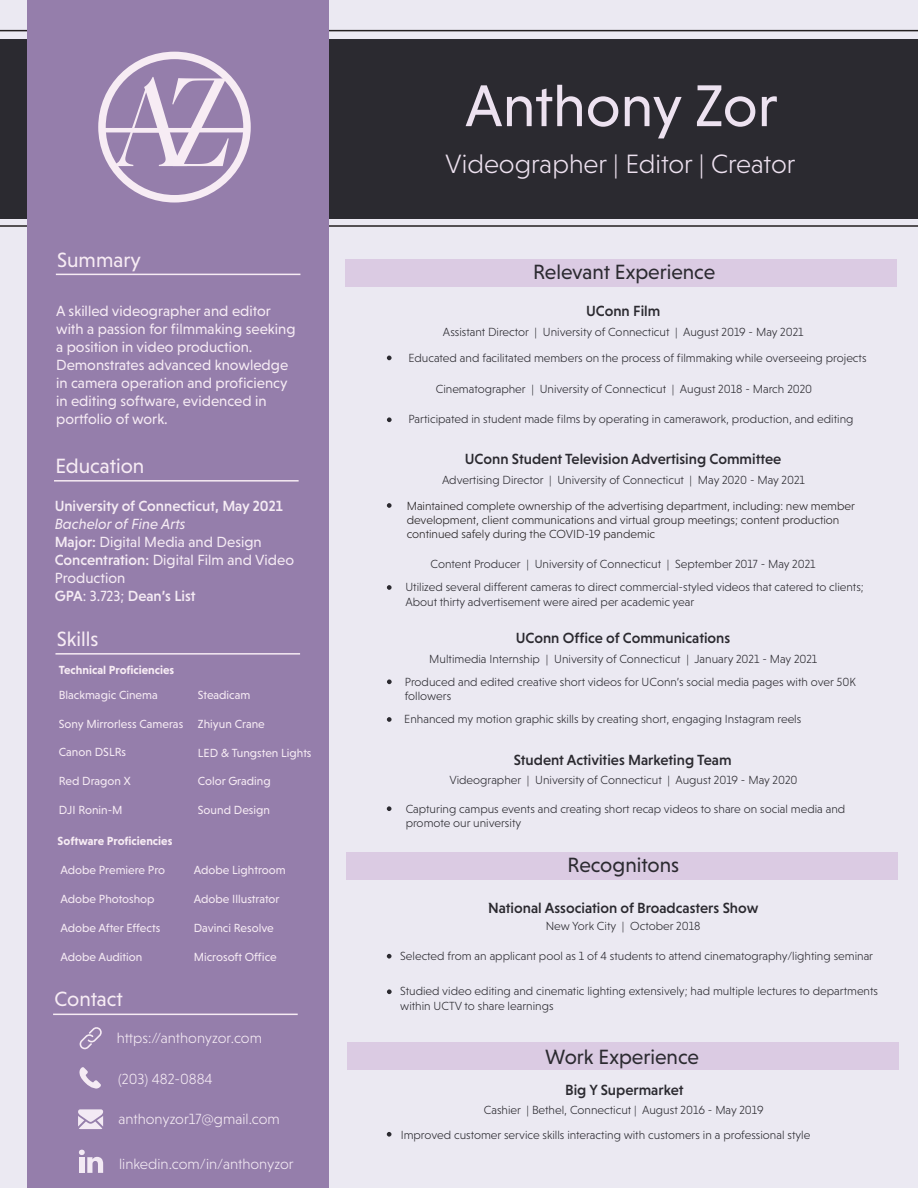
<style>
.page{position:relative;width:918px;height:1188px;background:#ebe9f2}
.page>*{position:absolute;margin:0;border:0;box-sizing:border-box;transform-origin:0 0}
.t1{font:500 121.5px "Big Caslon";color:#f7ecf4;scale:.8 1}
.t2{font:60px "Niveau Grotesk";color:#ede2f0}
.t3{font:300 27px "Niveau Grotesk";color:#ede1ef}
.t4{font:21px "Niveau Grotesk";color:#2b2a30}
.t5{font:21px "Niveau Grotesk";color:#f7ecf4}
.t6{font:15px/18px "Niveau Grotesk";color:#f6ebf4}
.t7{font:500 15px "Niveau Grotesk";color:#2b2a30}
.t8{font:15px/18px "Niveau Grotesk";color:#f5ebf4}
.t9{font:300 15px "Niveau Grotesk";color:#f5ebf4}
.t10{font:500 15px "Niveau Grotesk";color:#f5ebf4}
.t11{font:300 15px "Niveau Grotesk";color:#f3eaf4}
.t12{font:300 12px/14.4px "Niveau Grotesk";color:#2b2a30}
.t13{font:12px "Niveau Grotesk";color:#f6ebf4}
.t14{font:300 12px/14.4px "Niveau Grotesk";color:#231f20}
.t15{font:700 12px "Niveau Grotesk";color:#f7ecf4}
.s1{font-size:122.1px;color:#f8ecf4}
.s2{font-style:italic}
.s3{font-weight:500}
</style>
<div class="page">
<div style="left:0;top:39px;width:918px;height:180px;background:#2b2a30"></div>
<hr style="left:0;top:225px;width:918px;height:2px;background:#231f20">
<hr style="left:0;top:30px;width:918px;height:1px;background:#231f20">
<div style="left:27px;top:0;width:302px;height:1188px;background:#957eab"></div>
<div style="left:98px;top:52px;width:153px;height:151px;border:8px solid #f7ecf4;border-radius:50%"></div>
<hr style="left:102px;top:128px;width:145px;height:4px;background:#f7ecf4">
<hr style="left:56px;top:274px;width:244px;height:1px;background:#f7ecf4">
<hr style="left:54px;top:480px;width:245px;height:2px;background:#f7ecf4">
<hr style="left:55px;top:653px;width:245px;height:2px;background:#f7ecf4">
<hr style="left:53px;top:1014px;width:245px;height:1px;background:#f7ecf4">
<svg style="left:80px;top:1027px;width:22px;height:22px"></svg>
<svg style="left:79px;top:1067px;width:22px;height:22px"></svg>
<svg style="left:78px;top:1109px;width:25px;height:20px"></svg>
<svg style="left:79px;top:1150px;width:24px;height:23px"></svg>
<div style="left:345px;top:260px;width:551px;height:27px;background:#dbcbe3"></div>
<svg style="left:387px;top:356px;width:5px;height:4px"></svg>
<svg style="left:387px;top:417px;width:5px;height:5px"></svg>
<svg style="left:387px;top:503px;width:5px;height:5px"></svg>
<svg style="left:387px;top:679px;width:5px;height:5px"></svg>
<svg style="left:387px;top:806px;width:4px;height:5px"></svg>
<svg style="left:387px;top:954px;width:5px;height:5px"></svg>
<svg style="left:387px;top:989px;width:5px;height:5px"></svg>
<div style="left:346px;top:852px;width:551px;height:28px;background:#dbcbe3"></div>
<div style="left:348px;top:1042px;width:551px;height:28px;background:#dbcbe3"></div>
<svg style="left:387px;top:585px;width:5px;height:5px"></svg>
<svg style="left:387px;top:717px;width:5px;height:5px"></svg>
<svg style="left:387px;top:1132px;width:4px;height:5px"></svg>
<h1 class="t1" style="left:116px;top:23px;width:143px">A<span class="s1">Z</span></h1>
<h3 class="t5" style="left:57px;top:247px;width:85px">Summary</h3>
<p class="t6" style="left:56px;top:302px;width:241px">A skilled videographer and editor with a passion for filmmaking seeking a position in video production.<br>Demonstrates advanced knowledge in camera operation and proficiency in editing software, evidenced in portfolio of work.</p>
<h3 class="t5" style="left:55px;top:454px;width:90px">Education</h3>
<p class="t10" style="left:55px;top:497px;width:230px">University of Connecticut, May 2021</p>
<p class="t8" style="left:55px;top:515px;width:241px"><span class="s2">Bachelor of Fine Arts<br></span><span class="s3">Major:</span> Digital Media and Design<br><span class="s3">Concentration:</span> Digital Film and Video<br>Production<br><span class="s3">GPA</span>: 3.723; <span class="s3">Dean’s List</span></p>
<h3 class="t5" style="left:57px;top:627px;width:43px">Skills</h3>
<p class="t15" style="left:59px;top:663px;width:117px">Technical Proficiencies</p>
<p class="t13" style="left:59px;top:688px;width:100px">Blackmagic Cinema</p>
<p class="t13" style="left:59px;top:717px;width:126px">Sony Mirrorless Cameras</p>
<p class="t13" style="left:59px;top:745px;width:69px">Canon DSLRs</p>
<p class="t13" style="left:59px;top:774px;width:73px">Red Dragon X</p>
<p class="t13" style="left:59px;top:803px;width:65px">DJI Ronin-M</p>
<p class="t15" style="left:58px;top:834px;width:116px">Software Proficiencies</p>
<p class="t13" style="left:60px;top:863px;width:106px">Adobe Premiere Pro</p>
<p class="t13" style="left:60px;top:892px;width:96px">Adobe Photoshop</p>
<p class="t13" style="left:60px;top:921px;width:101px">Adobe After Effects</p>
<p class="t13" style="left:60px;top:950px;width:84px">Adobe Audition</p>
<p class="t13" style="left:198px;top:688px;width:54px">Steadicam</p>
<p class="t13" style="left:198px;top:717px;width:68px">Zhiyun Crane</p>
<p class="t13" style="left:198px;top:746px;width:115px">LED &amp; Tungsten Lights</p>
<p class="t13" style="left:198px;top:775px;width:74px">Color Grading</p>
<p class="t13" style="left:198px;top:803px;width:74px">Sound Design</p>
<p class="t13" style="left:194px;top:863px;width:93px">Adobe Lightroom</p>
<p class="t13" style="left:194px;top:892px;width:87px">Adobe Illustrator</p>
<p class="t13" style="left:194px;top:921px;width:82px">Davinci Resolve</p>
<p class="t13" style="left:194px;top:950px;width:84px">Microsoft Office</p>
<h3 class="t5" style="left:54px;top:987px;width:70px">Contact</h3>
<p class="t9" style="left:117px;top:1030px;width:147px">https://anthonyzor.com</p>
<p class="t9" style="left:118px;top:1070px;width:96px">(203) 482-0884</p>
<p class="t9" style="left:118px;top:1110px;width:163px">anthonyzor17@gmail.com</p>
<p class="t11" style="left:119px;top:1155px;width:176px">linkedin.com/in/anthonyzor</p>
<h2 class="t2" style="left:465px;top:72px;width:314px">Anthony Zor</h2>
<h3 class="t3" style="left:445px;top:149px;width:352px">Videographer | Editor | Creator</h3>
<h3 class="t4" style="left:533px;top:260px;width:184px">Relevant Experience</h3>
<p class="t7" style="left:586px;top:302px;width:76px">UConn Film</p>
<p class="t12" style="left:443px;top:325px;width:362px">Assistant Director | University of Connecticut | August 2019 - May 2021</p>
<p class="t12" style="left:409px;top:351px;width:460px">Educated and facilitated members on the process of filmmaking while overseeing projects</p>
<p class="t12" style="left:436px;top:382px;width:378px">Cinematographer | University of Connecticut | August 2018 - March 2020</p>
<p class="t12" style="left:409px;top:412px;width:447px">Participated in student made films by operating in camerawork, production, and editing</p>
<p class="t7" style="left:465px;top:450px;width:318px">UConn Student Television Advertising Committee</p>
<p class="t12" style="left:442px;top:473px;width:364px">Advertising Director | University of Connecticut | May 2020 - May 2021</p>
<p class="t14" style="left:407px;top:498px;width:450px">Maintained complete ownership of the advertising department, including: new member development, client communications and virtual group meetings; content production continued safely during the COVID-19 pandemic</p>
<p class="t12" style="left:431px;top:556px;width:387px">Content Producer | University of Connecticut | September 2017 - May 2021</p>
<p class="t12" style="left:405px;top:580px;width:460px">Utilized several different cameras to direct commercial-styled videos that catered to clients;<br>About thirty advertisement were aired per academic year</p>
<p class="t7" style="left:516px;top:629px;width:216px">UConn Office of Communications</p>
<p class="t12" style="left:405px;top:675px;width:453px">Produced and edited creative short videos for UConn’s social media pages with over 50K followers</p>
<p class="t12" style="left:429px;top:652px;width:390px">Multimedia Internship | University of Connecticut | January 2021 - May 2021</p>
<p class="t12" style="left:404px;top:712px;width:399px">Enhanced my motion graphic skills by creating short, engaging Instagram reels</p>
<p class="t7" style="left:514px;top:751px;width:219px">Student Activities Marketing Team</p>
<p class="t12" style="left:449px;top:773px;width:350px">Videographer | University of Connecticut | August 2019 - May 2020</p>
<p class="t12" style="left:406px;top:801px;width:441px">Capturing campus events and creating short recap videos to share on social media and promote our university</p>
<h3 class="t4" style="left:568px;top:853px;width:113px">Recognitons</h3>
<p class="t7" style="left:488px;top:899px;width:272px">National Association of Broadcasters Show</p>
<p class="t12" style="left:546px;top:919px;width:156px">New York City | October 2018</p>
<p class="t12" style="left:400px;top:949px;width:474px">Selected from an applicant pool as 1 of 4 students to attend cinematography/lighting seminar</p>
<p class="t12" style="left:400px;top:984px;width:479px">Studied video editing and cinematic lighting extensively; had multiple lectures to departments within UCTV to share learnings</p>
<h3 class="t4" style="left:545px;top:1045px;width:155px">Work Experience</h3>
<p class="t7" style="left:565px;top:1082px;width:120px">Big Y Supermarket</p>
<p class="t12" style="left:401px;top:1128px;width:411px">Improved customer service skills interacting with customers in a professional style</p>
<p class="t12" style="left:484px;top:1103px;width:281px">Cashier | Bethel, Connecticut | August 2016 - May 2019</p>
</div>
